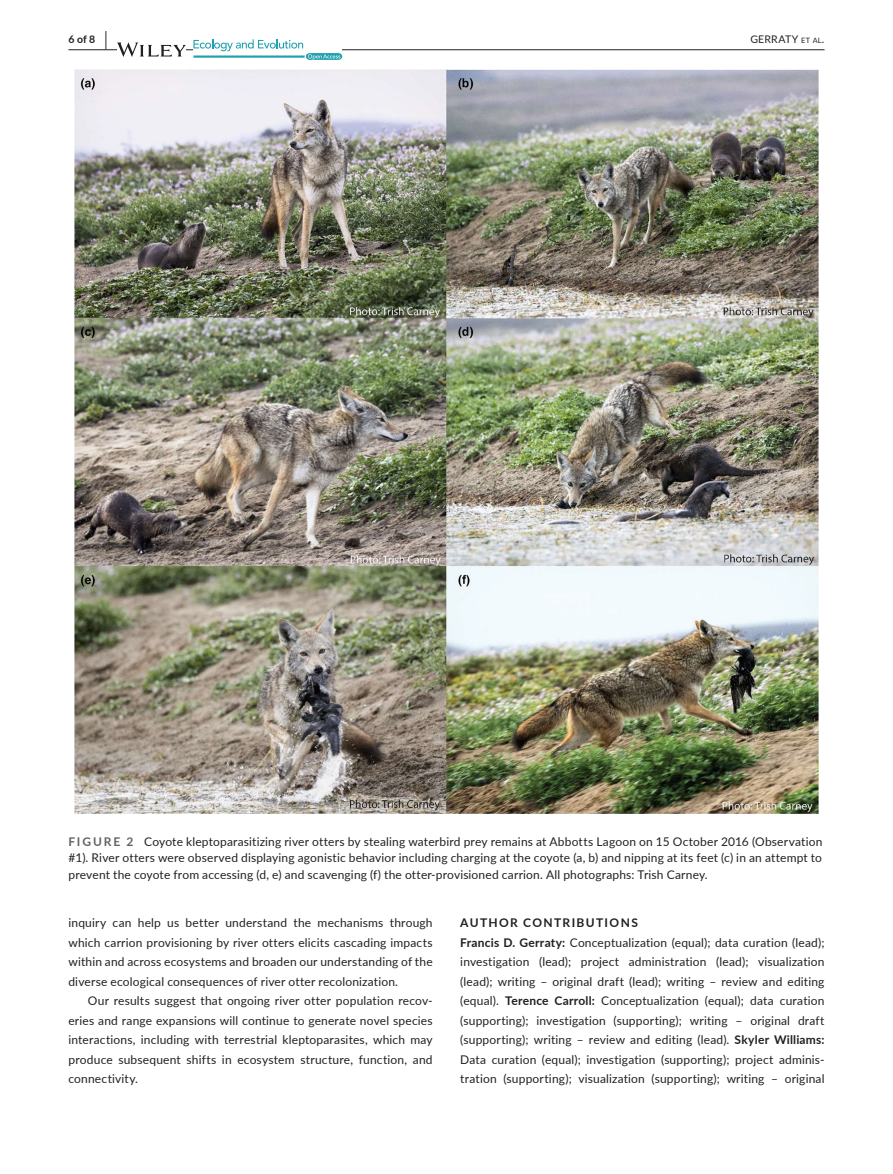
<style>
.page{position:relative;width:893px;height:1174px;background:#fff}
.page>*{position:absolute;margin:0;border:0;box-sizing:border-box;transform-origin:0 0}
.t1{font:12px/19.5px "Lato";letter-spacing:.015em;color:#231f20;text-align:justify}
.t2{font:10.5px "Lato";letter-spacing:.025em;color:#231f20}
.t3{font:700 10.5px "Lato";color:#231f20}
.s1{font-size:19.5px}
.s2{font-size:7.35px}
.s3{font-weight:700;color:#636366}
.s4{font-weight:700}
</style>
<div class="page">
<hr style="left:68px;top:49px;width:756px;height:1px;background:#231f20">
<svg style="left:117px;top:42px;width:69px;height:15px"></svg>
<svg style="left:193px;top:39px;width:149px;height:21px"></svg>
<img style="left:74px;top:69px;width:745px;height:744px">
<p class="t3" style="left:68px;top:31px;width:40px">6 of 8 <span class="s1">|</span></p>
<p class="t2" style="left:750px;top:33px;width:76px">GERRATY <span class="s2">et al</span>.</p>
<p class="t1" style="left:68px;top:832px;width:755px;line-height:16.5px"><span class="s3">FIGURE 2</span> Coyote kleptoparasitizing river otters by stealing waterbird prey remains at Abbotts Lagoon on 15 October 2016 (Observation #1). River otters were observed displaying agonistic behavior including charging at the coyote (a, b) and nipping at its feet (c) in an attempt to prevent the coyote from accessing (d, e) and scavenging (f) the otter- provisioned carrion. All photographs: Trish Carney.</p>
<p class="t1" style="left:68px;top:914px;width:366px">inquiry can help us better understand the mechanisms through which carrion provisioning by river otters elicits cascading impacts within and across ecosystems and broaden our understanding of the diverse ecological consequences of river otter recolonization.</p>
<p class="t1" style="left:68px;top:992px;width:366px;text-indent:20px">Our results suggest that ongoing river otter population recov&shy;eries and range expansions will continue to generate novel species interactions, including with terrestrial kleptoparasites, which may produce subsequent shifts in ecosystem structure, function, and connectivity.</p>
<p class="t1" style="left:460px;top:914px;width:366px;text-align:left"><span class="s4">AUTHOR CONTRIBUTIONS<br>Francis D. Gerraty:</span> Conceptualization (equal); data curation (lead); investigation (lead); project administration (lead); visualization (lead); writing – original draft (lead); writing – review and editing (equal). <span class="s4">Terence Carroll:</span> Conceptualization (equal); data curation (supporting); investigation (supporting); writing – original draft (supporting); writing – review and editing (lead). <span class="s4">Skyler Williams:<br></span>Data curation (equal); investigation (supporting); project adminis&shy;tration (supporting); visualization (supporting); writing – original</p>
</div>
